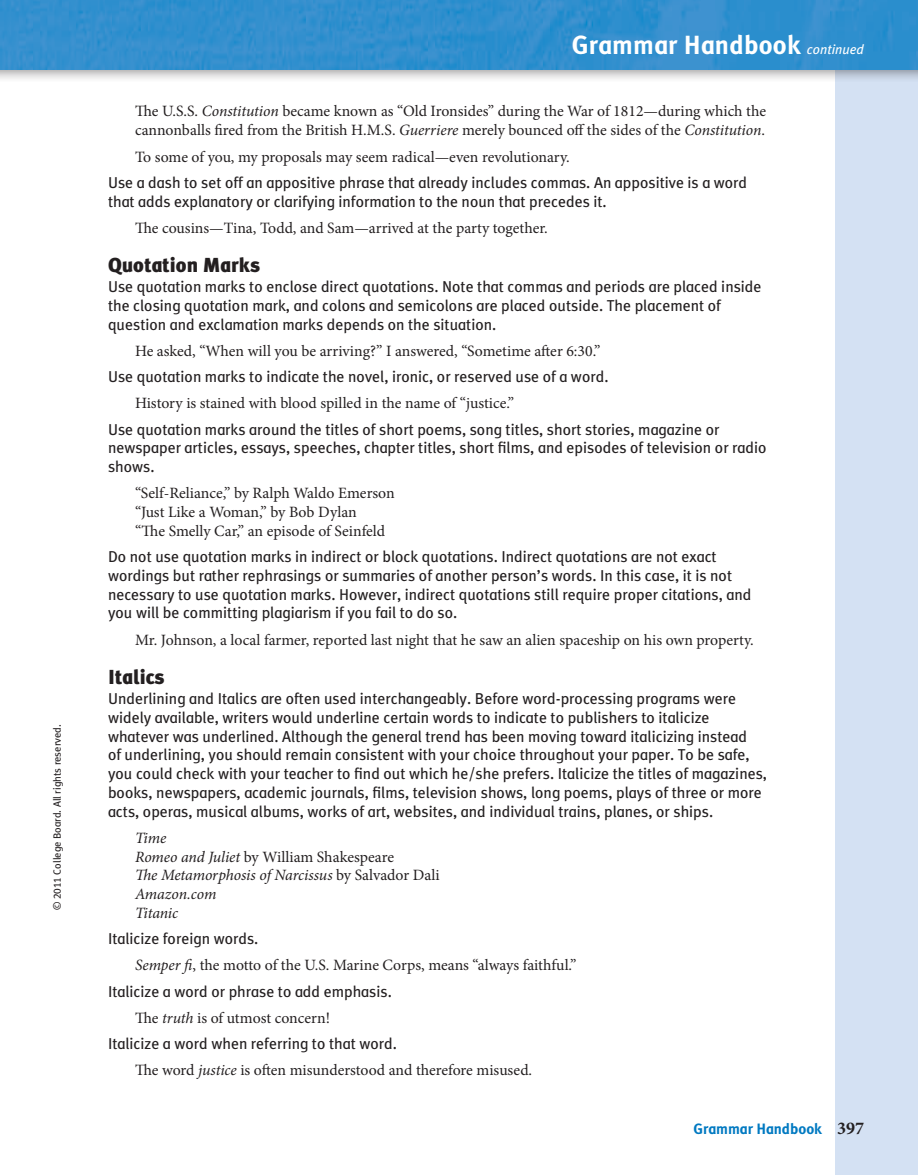
<style>
.page{position:relative;width:918px;height:1175px;background:#fff}
.page>*{position:absolute;margin:0;border:0;box-sizing:border-box;transform-origin:0 0}
.t1{font:700 26.25px "OPT Meta Plus";letter-spacing:.01em;color:#fff}
.t2{font:900 20.25px "OPT Meta Plus";color:#231f20}
.t3{font:15.75px/18.8px "OPT Meta Plus";color:#231f20}
.t4{font:15.75px/18.8px "Minion Pro";letter-spacing:-.005em;color:#231f20}
.t5{font:italic 15.75px/18.8px "Minion Pro";letter-spacing:-.01em;color:#231f20}
.t6{font:700 15px "OPT Meta Plus";color:#0079c1}
.t7{font:10.5px "OPT Meta Plus";color:#231f20}
.s1{font-weight:400;font-style:italic;font-size:13.5px}
.s2{font-style:italic}
.s3{font-style:normal}
.s4{font-family:"Minion Pro";font-size:18px;color:#231f20}
</style>
<div class="page">
<div style="left:836px;top:0;width:82px;height:1174px;background:#d4e1f3"></div>
<div style="left:0;top:0;width:918px;height:82px;background:#231f20;opacity:.4"></div>
<svg style="left:0;top:0;width:918px;height:69px;background:#318fcd"></svg>
<p class="t7" style="left:51px;top:910px;width:187px;rotate:-90deg">© 2011 College Board. All rights reserved.</p>
<h1 class="t1" style="left:572px;top:30px;width:294px">Grammar Handbook <span class="s1">continued</span></h1>
<p class="t4" style="left:135px;top:102px;width:633px">The U.S.S. <span class="s2">Constitution</span> became known as “Old Ironsides” during the War of 1812—during which the cannonballs fired from the British H.M.S. <span class="s2">Guerriere</span> merely bounced off the sides of the <span class="s2">Constitution</span>.</p>
<p class="t4" style="left:135px;top:147px;width:436px">To some of you, my proposals may seem radical—even revolutionary.</p>
<p class="t3" style="left:108px;top:173px;width:641px">Use a dash to set off an appositive phrase that already includes commas. An appositive is a word that adds explanatory or clarifying information to the noun that precedes it.</p>
<p class="t4" style="left:135px;top:218px;width:414px">The cousins—Tina, Todd, and Sam—arrived at the party together.</p>
<p class="t2" style="left:108px;top:253px;width:153px">Quotation Marks</p>
<p class="t3" style="left:108px;top:277px;width:655px">Use quotation marks to enclose direct quotations. Note that commas and periods are placed inside the closing quotation mark, and colons and semicolons are placed outside. The placement of question and exclamation marks depends on the situation.</p>
<p class="t4" style="left:135px;top:341px;width:467px">He asked, “When will you be arriving?” I answered, “Sometime after 6:30.”</p>
<p class="t3" style="left:108px;top:367px;width:502px">Use quotation marks to indicate the novel, ironic, or reserved use of a word.</p>
<p class="t4" style="left:135px;top:394px;width:381px">History is stained with blood spilled in the name of “justice.”</p>
<p class="t3" style="left:108px;top:420px;width:660px">Use quotation marks around the titles of short poems, song titles, short stories, magazine or newspaper articles, essays, speeches, chapter titles, short films, and episodes of television or radio shows.</p>
<p class="t4" style="left:135px;top:484px;width:261px">“Self-Reliance,” by Ralph Waldo Emerson “Just Like a Woman,” by Bob Dylan<br>“The Smelly Car,” an episode of Seinfeld</p>
<p class="t3" style="left:108px;top:547px;width:645px">Do not use quotation marks in indirect or block quotations. Indirect quotations are not exact wordings but rather rephrasings or summaries of another person’s words. In this case, it is not necessary to use quotation marks. However, indirect quotations still require proper citations, and you will be committing plagiarism if you fail to do so.</p>
<p class="t4" style="left:135px;top:630px;width:620px">Mr. Johnson, a local farmer, reported last night that he saw an alien spaceship on his own property.</p>
<p class="t2" style="left:108px;top:665px;width:58px">Italics</p>
<p class="t3" style="left:108px;top:689px;width:661px">Underlining and Italics are often used interchangeably. Before word-processing programs were widely available, writers would underline certain words to indicate to publishers to italicize whatever was underlined. Although the general trend has been moving toward italicizing instead<br>of underlining, you should remain consistent with your choice throughout your paper. To be safe, you could check with your teacher to find out which he/she prefers. Italicize the titles of magazines, books, newspapers, academic journals, films, television shows, long poems, plays of three or more acts, operas, musical albums, works of art, websites, and individual trains, planes, or ships.</p>
<p class="t5" style="left:135px;top:828px;width:306px">Time<br>Romeo and Juliet <span class="s3">by William Shakespeare<br></span>The Metamorphosis of Narcissus <span class="s3">by Salvador Dali<br></span>Amazon.com<br>Titanic</p>
<p class="t3" style="left:108px;top:929px;width:152px">Italicize foreign words.</p>
<p class="t4" style="left:135px;top:956px;width:443px"><span class="s2">Semper fi</span>, the motto of the U.S. Marine Corps, means “always faithful.”</p>
<p class="t3" style="left:108px;top:982px;width:285px">Italicize a word or phrase to add emphasis.</p>
<p class="t4" style="left:135px;top:1008px;width:197px">The <span class="s2">truth</span> is of utmost concern!</p>
<p class="t3" style="left:108px;top:1034px;width:290px">Italicize a word when referring to that word.</p>
<p class="t4" style="left:135px;top:1061px;width:399px">The word <span class="s2">justice</span> is often misunderstood and therefore misused.</p>
<p class="t6" style="left:694px;top:1120px;width:172px">Grammar Handbook <span class="s4">397</span></p>
</div>
